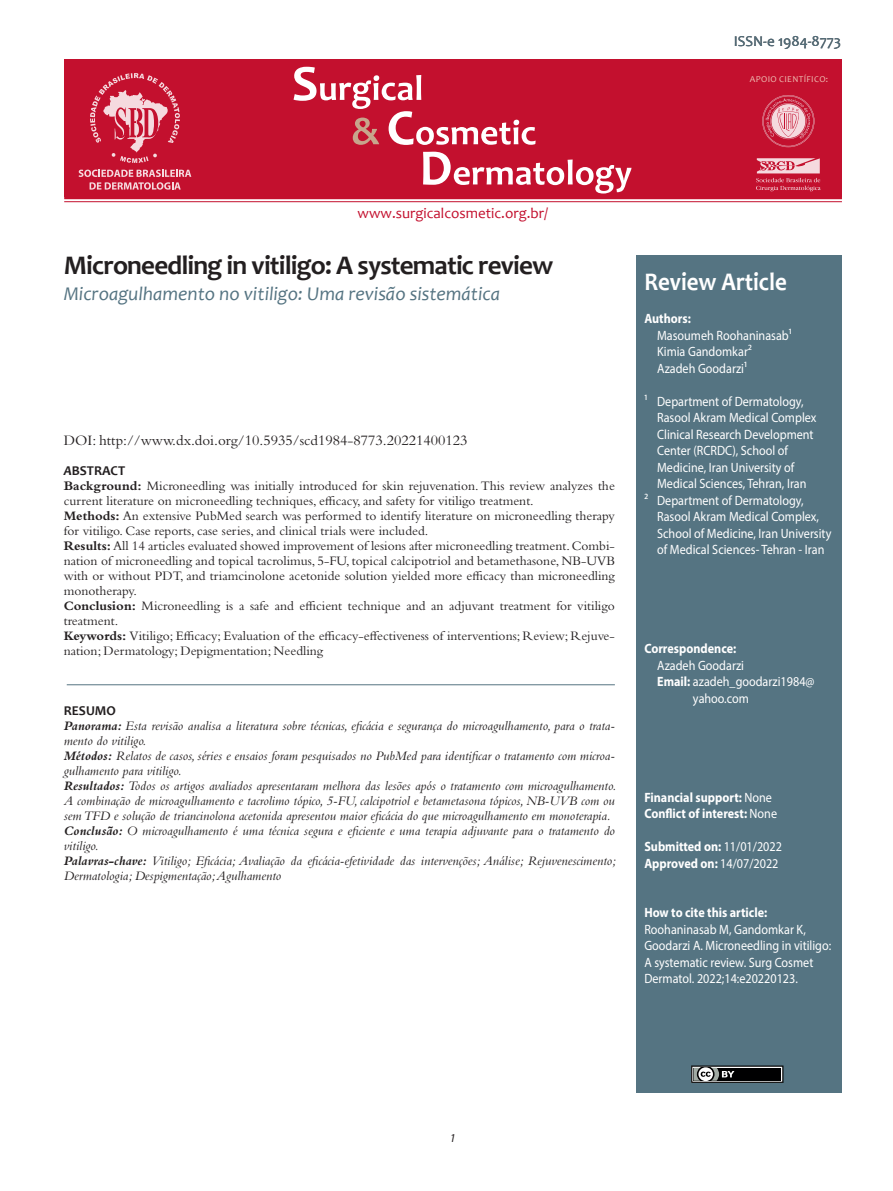
<style>
.page{position:relative;width:893px;height:1191px;background:#fff}
.page>*{position:absolute;margin:0;border:0;box-sizing:border-box;transform-origin:0 0}
.t1{font:700 27px "Candara";letter-spacing:-.03em;color:#231f20}
.t2{font:700 25.5px "Candara";color:#fff;scale:.9 1}
.t3{font:italic 19.5px "Candara";color:#557482}
.t4{font:15px "Bembo Std";color:#231f20}
.t5{font:15px "Candara";color:#c3102e}
.t6{font:15px "Candara";color:#557482}
.t7{font:13.5px/15px "Bembo Std";color:#231f20}
.t8{font:italic 13.5px/15px "Bembo Std";color:#231f20}
.t9{font:13.5px/16.5px "Myriad Pro";color:#fff;scale:.9 1}
.t10{font:700 13.5px "Myriad Pro";color:#fff;scale:.9 1}
.t11{font:700 13.5px "Candara";color:#231f20}
.t12{font:italic 12px "Myriad Pro";color:#231f20}
.t13{font:9px "Candara";letter-spacing:.04em;color:#efc0b4}
.s1{font-style:italic}
.s2{font-weight:700}
.s3{font-weight:400}
</style>
<div class="page">
<hr style="left:64px;top:196px;width:778px;height:3px;background:#c3102e">
<hr style="left:64px;top:201px;width:778px;height:1px;background:#c3102e">
<div style="left:64px;top:60px;width:778px;height:137px;background:#c3102e"></div>
<svg style="left:294px;top:67px;width:242px;height:78px"></svg>
<svg style="left:423px;top:152px;width:208px;height:41px"></svg>
<svg style="left:90px;top:73px;width:90px;height:90px"></svg>
<svg style="left:79px;top:170px;width:112px;height:20px"></svg>
<svg style="left:756px;top:158px;width:65px;height:33px"></svg>
<svg style="left:762px;top:95px;width:52px;height:52px"></svg>
<div style="left:636px;top:255px;width:206px;height:838px;background:#557482"></div>
<svg style="left:691px;top:1065px;width:92px;height:17px;background:#494b4c"></svg>
<hr style="left:67px;top:684px;width:548px;height:1px;background:#557482">
<p class="t6" style="left:734px;top:32px;width:109px">ISSN-e 1984-8773</p>
<p class="t13" style="left:750px;top:74px;width:80px">APOIO CIENTÍFICO:</p>
<p class="t5" style="left:357px;top:204px;width:192px">www.surgicalcosmetic.org.br/</p>
<p class="t1" style="left:64px;top:248px;width:491px">Microneedling in vitiligo: A systematic review</p>
<p class="t3" style="left:64px;top:281px;width:438px">Microagulhamento no vitiligo: Uma revisão sistemática</p>
<p class="t4" style="left:64px;top:431px;width:405px">DOI: http://www.dx.doi.org/10.5935/scd1984-8773.20221400123</p>
<p class="t11" style="left:64px;top:462px;width:63px"><span class="s1">A</span>BSTRACT</p>
<p class="t7" style="left:64px;top:478px;width:553px"><span class="s2">Background:</span> Microneedling was initially introduced for skin rejuvenation. This review analyzes the current literature on microneedling techniques, efficacy, and safety for vitiligo treatment.</p>
<p class="t7" style="left:64px;top:508px;width:553px"><span class="s2">Methods:</span> An extensive PubMed search was performed to identify literature on microneedling therapy for vitiligo. Case reports, case series, and clinical trials were included.</p>
<p class="t7" style="left:64px;top:538px;width:553px;text-align:justify"><span class="s2">Results:</span> All 14 articles evaluated showed improvement of lesions after microneedling treatment. Combi&shy;nation of microneedling and topical tacrolimus, 5-FU, topical calcipotriol and betamethasone, NB-UVB with or without PDT, and triamcinolone acetonide solution yielded more efficacy than microneedling monotherapy.</p>
<p class="t7" style="left:64px;top:598px;width:553px"><span class="s2">Conclusion:</span> Microneedling is a safe and efficient technique and an adjuvant treatment for vitiligo treatment.</p>
<p class="t7" style="left:64px;top:628px;width:553px"><span class="s2">Keywords:</span> Vitiligo; Efficacy; Evaluation of the efficacy-effectiveness of interventions; Review; Rejuve&shy;nation; Dermatology; Depigmentation; Needling</p>
<p class="t11" style="left:64px;top:702px;width:54px">RESUMO</p>
<p class="t8" style="left:64px;top:718px;width:553px"><span class="s2">Panorama:</span> Esta revisão analisa a literatura sobre técnicas, eficácia e segurança do microagulhamento, para o trata&shy;mento do vitiligo.</p>
<p class="t8" style="left:64px;top:748px;width:553px"><span class="s2">Métodos:</span> Relatos de casos, séries e ensaios foram pesquisados no PubMed para identificar o tratamento com microa&shy;gulhamento para vitiligo.</p>
<p class="t8" style="left:64px;top:778px;width:554px;text-align:justify"><span class="s2">Resultados:</span> Todos os artigos avaliados apresentaram melhora das lesões após o tratamento com microagulhamento.<br>A combinação de microagulhamento e tacrolimo tópico, 5-FU, calcipotriol e betametasona tópicos, NB-UVB com ou sem TFD e solução de triancinolona acetonida apresentou maior eficácia do que microagulhamento em monoterapia.</p>
<p class="t8" style="left:64px;top:823px;width:553px"><span class="s2">Conclusão:</span> O microagulhamento é uma técnica segura e eficiente e uma terapia adjuvante para o tratamento do vitiligo.</p>
<p class="t8" style="left:64px;top:853px;width:554px"><span class="s2">Palavras-chave:</span> Vitiligo; Eficácia; Avaliação da eficácia-efetividade das intervenções; Análise; Rejuvenescimento;<br>Dermatologia; Despigmentação; Agulhamento</p>
<p class="t2" style="left:644px;top:266px;width:160px">Review Article</p>
<p class="t10" style="left:644px;top:310px;width:53px">Authors:</p>
<p class="t9" style="left:657px;top:327px;width:151px">Masoumeh Roohaninasab¹</p>
<p class="t9" style="left:657px;top:343px;width:107px">Kimia Gandomkar²</p>
<p class="t9" style="left:657px;top:360px;width:101px">Azadeh Goodarzi¹</p>
<p class="t9" style="left:657px;top:393px;width:179px;text-indent:-13px">¹ Department of Dermatology,<br>Rasool Akram Medical Complex<br>Clinical Research Development<br>Center (RCRDC), School of<br>Medicine, Iran University of<br>Medical Sciences, Tehran, Iran</p>
<p class="t9" style="left:657px;top:492px;width:195px;text-indent:-13px">² Department of Dermatology,<br>Rasool Akram Medical Complex,<br>School of Medicine, Iran University of Medical Sciences- Tehran - Iran</p>
<p class="t10" style="left:644px;top:640px;width:104px">Correspondence:</p>
<p class="t9" style="left:657px;top:657px;width:98px">Azadeh Goodarzi</p>
<p class="t9" style="left:693px;top:673px;width:137px;text-indent:-36px"><span class="s2">Email:</span> azadeh_goodarzi1984@ yahoo.com</p>
<p class="t10" style="left:644px;top:788px;width:143px">Financial support: <span class="s3">None</span></p>
<p class="t10" style="left:644px;top:805px;width:149px">Conflict of interest: <span class="s3">None</span></p>
<p class="t10" style="left:644px;top:838px;width:154px">Submitted on: <span class="s3">11/01/2022</span></p>
<p class="t10" style="left:644px;top:854px;width:151px">Approved on: <span class="s3">14/07/2022</span></p>
<p class="t10" style="left:644px;top:904px;width:138px">How to cite this article:</p>
<p class="t9" style="left:644px;top:921px;width:209px">Roohaninasab M, Gandomkar K, Goodarzi A. Microneedling in vitiligo:<br>A systematic review. Surg Cosmet Dermatol. 2022;14:e20220123.</p>
<p class="t12" style="left:450px;top:1130px;width:7px">1</p>
</div>
